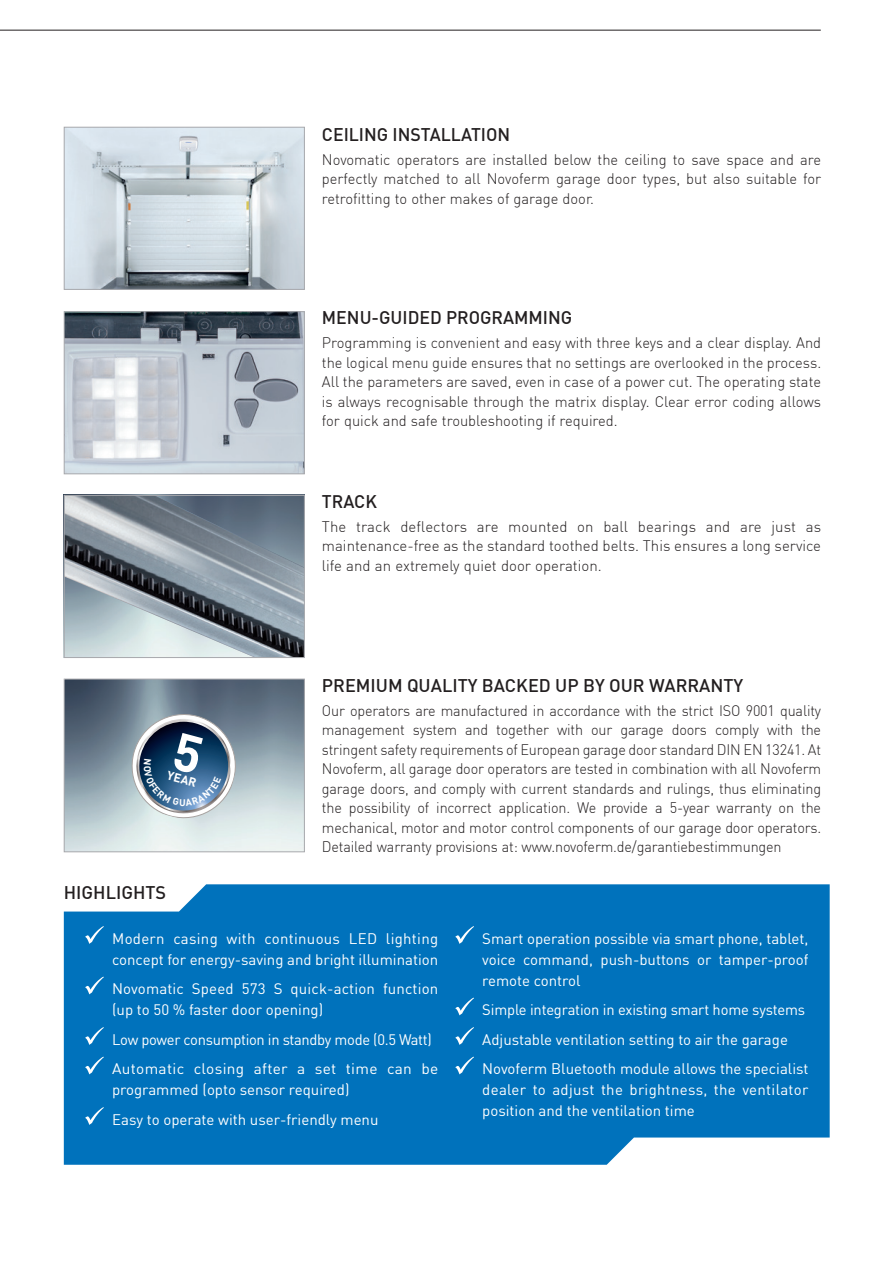
<style>
.page{position:relative;width:885px;height:1263px;background:#fff}
.page>*{position:absolute;margin:0;border:0;box-sizing:border-box;transform-origin:0 0}
.t1{font:500 18px "DIN";color:#231f20}
.t2{font:300 15px/19.5px "DIN";color:#231f20;text-align:justify}
.t3{font:300 15px/19.5px "DIN";color:#231f20;text-align:justify;scale:.96 1}
.t4{font:15px/21px "DIN";color:#fff}
.t5{font:15px/29.5px "DIN";letter-spacing:-.02em;color:#fff}
.t6{font:700 12.15px "DIN";color:#fff}
</style>
<div class="page">
<img style="left:66px;top:681px;width:237px;height:169px">
<div style="left:64px;top:679px;width:241px;height:173px;border:1px solid #a8a9ad"></div>
<img style="left:66px;top:129px;width:237px;height:159px">
<div style="left:64px;top:127px;width:241px;height:163px;border:1px solid #a8a9ad"></div>
<div style="left:64px;top:884px;width:765px;height:281px;background:#0072bc"></div>
<svg style="left:85px;top:926px;width:19px;height:18px"></svg>
<svg style="left:85px;top:976px;width:19px;height:18px"></svg>
<svg style="left:85px;top:1027px;width:19px;height:18px"></svg>
<svg style="left:85px;top:1056px;width:19px;height:18px"></svg>
<svg style="left:85px;top:1107px;width:19px;height:18px"></svg>
<svg style="left:455px;top:926px;width:19px;height:18px"></svg>
<svg style="left:455px;top:997px;width:19px;height:18px"></svg>
<svg style="left:455px;top:1027px;width:19px;height:18px"></svg>
<svg style="left:455px;top:1056px;width:19px;height:18px"></svg>
<img style="left:66px;top:313px;width:237px;height:159px">
<div style="left:64px;top:311px;width:241px;height:163px;border:1px solid #a8a9ad"></div>
<svg style="left:0;top:29px;width:821px;height:2px"></svg>
<img style="left:66px;top:497px;width:237px;height:159px">
<div style="left:64px;top:495px;width:241px;height:163px;border:1px solid #a8a9ad"></div>
<svg style="left:110px;top:690px;width:131px;height:133px"></svg>
<p class="t1" style="left:322px;top:123px;width:190px">CEILING INSTALLATION</p>
<p class="t2" style="left:322px;top:149px;width:500px">Novomatic operators are installed below the ceiling to save space and are perfectly matched to all Novoferm garage door types, but also suitable for retrofitting to other makes of garage door.</p>
<p class="t1" style="left:322px;top:306px;width:252px">MENU-GUIDED PROGRAMMING</p>
<p class="t2" style="left:322px;top:333px;width:500px">Programming is convenient and easy with three keys and a clear display. And the logical menu guide ensures that no settings are overlooked in the process.<br>All the parameters are saved, even in case of a power cut. The operating state is always recognisable through the matrix display. Clear error coding allows for quick and safe troubleshooting if required.</p>
<p class="t6" style="left:169px;top:767px;width:31px;rotate:15deg">YEAR</p>
<p class="t1" style="left:322px;top:490px;width:56px">TRACK</p>
<p class="t2" style="left:322px;top:516px;width:500px">The track deflectors are mounted on ball bearings and are just as maintenance-free as the standard toothed belts. This ensures a long service life and an extremely quiet door operation.</p>
<p class="t1" style="left:322px;top:674px;width:423px">PREMIUM QUALITY BACKED UP BY OUR WARRANTY</p>
<p class="t3" style="left:322px;top:700px;width:521px">Our operators are manufactured in accordance with the strict ISO 9001 quality management system and together with our garage doors comply with the stringent safety requirements of European garage door standard DIN EN 13241. At Novoferm, all garage door operators are tested in combination with all Novoferm garage doors, and comply with current standards and rulings, thus eliminating the possibility of incorrect application. We provide a 5-year warranty on the mechanical, motor and motor control components of our garage door operators.<br>Detailed warranty provisions at: www.novoferm.de/garantiebestimmungen</p>
<p class="t1" style="left:64px;top:880px;width:104px">HIGHLIGHTS</p>
<p class="t4" style="left:112px;top:928px;width:327px">Modern casing with continuous LED lighting concept for energy-saving and bright illumination</p>
<p class="t4" style="left:112px;top:978px;width:327px">Novomatic Speed 573 S quick-action function (up to 50 % faster door opening)</p>
<p class="t5" style="left:112px;top:1024px;width:327px">Low power consumption in standby mode (0.5 Watt)<br>Automatic closing after a set time can be</p>
<p class="t4" style="left:112px;top:1075px;width:268px;line-height:29.5px">programmed (opto sensor required)<br>Easy to operate with user-friendly menu</p>
<p class="t4" style="left:482px;top:928px;width:327px;text-align:justify">Smart operation possible via smart phone, tablet, voice command, push-buttons or tamper-proof remote control</p>
<p class="t4" style="left:482px;top:995px;width:327px;line-height:29.5px">Simple integration in existing smart home systems<br>Adjustable ventilation setting to air the garage<br>Novoferm Bluetooth module allows the specialist</p>
<p class="t4" style="left:482px;top:1079px;width:327px">dealer to adjust the brightness, the ventilator position and the ventilation time</p>
</div>
